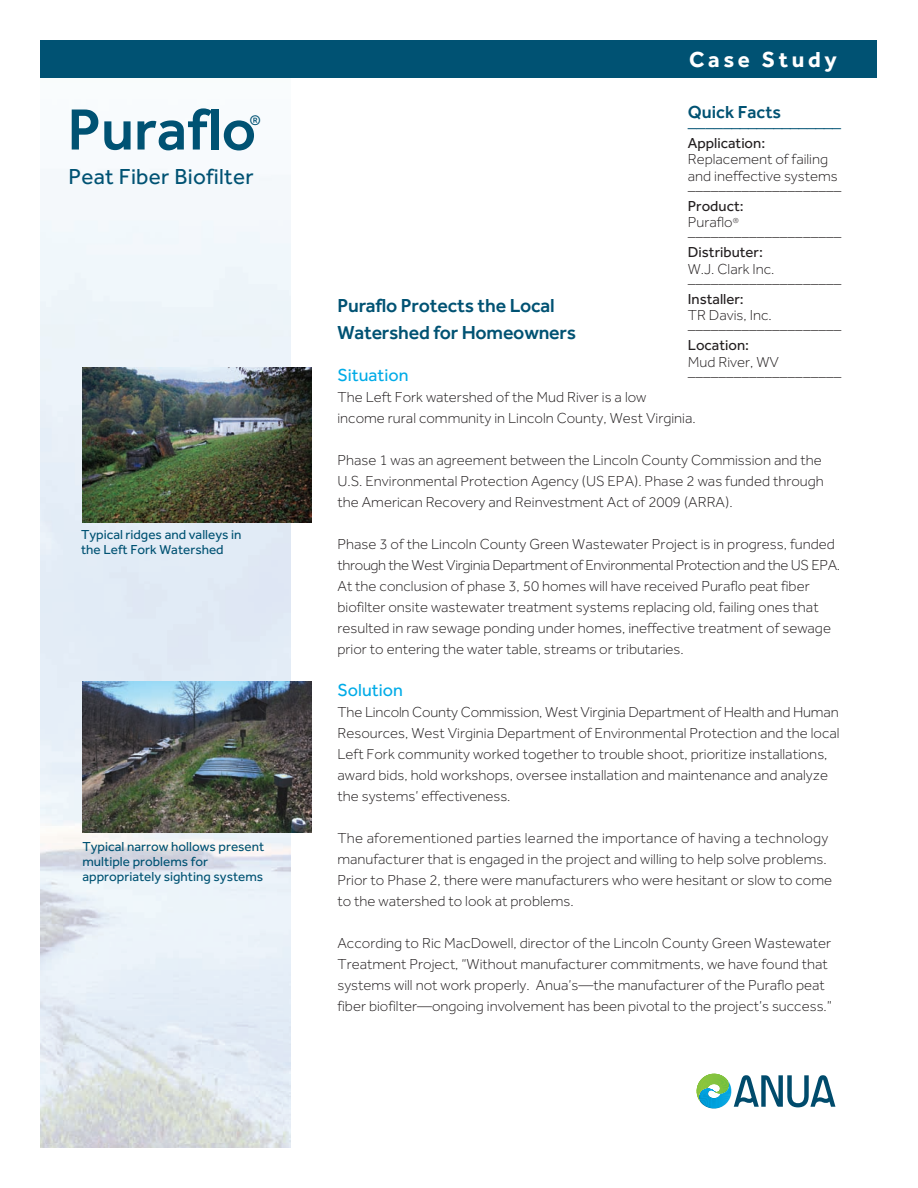
<style>
.page{position:relative;width:918px;height:1188px;background:#fff}
.page>*{position:absolute;margin:0;border:0;box-sizing:border-box;transform-origin:0 0}
.t1{font:500 60px "Effra";color:#005273}
.t2{font:22.5px "Effra";letter-spacing:.01em;color:#005273}
.t3{font:700 22.5px "Effra";letter-spacing:.165em;color:#fff}
.t4{font:500 19.5px/27px "Effra";letter-spacing:-.01em;color:#005273}
.t5{font:500 18px "Effra";color:#005273}
.t6{font:18px "Effra";color:#00abe7}
.t7{font:300 15px/21px "Effra";color:#231f20}
.t8{font:15px/16.5px "Effra";color:#231f20}
.t9{font:14.25px "Effra";color:#005273}
.t10{font:13.5px/15px "Effra";color:#005273}
.s1{font-weight:300}
</style>
<div class="page">
<img style="left:40px;top:169px;width:250px;height:978px">
<div style="left:40px;top:40px;width:837px;height:38px;background:#005273"></div>
<svg style="left:697px;top:1074px;width:138px;height:35px"></svg>
<img style="left:82px;top:367px;width:230px;height:155px">
<img style="left:82px;top:682px;width:230px;height:151px">
<h1 class="t1" style="left:68px;top:94px;width:190px">Puraflo</h1>
<p class="t9" style="left:250px;top:112px;width:13px">®</p>
<h2 class="t2" style="left:69px;top:163px;width:187px">Peat Fiber Biofilter</h2>
<p class="t10" style="left:81px;top:527px;width:162px">Typical ridges and valleys in the Left Fork Watershed</p>
<p class="t10" style="left:82px;top:838px;width:183px">Typical narrow hollows present multiple problems for appropriately sighting systems</p>
<h2 class="t3" style="left:689px;top:46px;width:149px">Case Study</h2>
<p class="t5" style="left:688px;top:101px;width:95px">Quick Facts</p>
<p class="t5" style="left:688px;top:110px;width:155px">__________________</p>
<p class="t8" style="left:688px;top:134px;width:79px">Application:</p>
<p class="t7" style="left:688px;top:151px;width:151px;line-height:16.5px">Replacement of failing and ineffective systems</p>
<p class="t7" style="left:688px;top:174px;width:155px">____________________</p>
<p class="t8" style="left:688px;top:197px;width:57px">Product:<br><span class="s1">Puraflo</span><sup>®</sup></p>
<p class="t7" style="left:688px;top:221px;width:155px">____________________</p>
<p class="t8" style="left:688px;top:244px;width:77px">Distributer:</p>
<p class="t7" style="left:688px;top:258px;width:88px">W.J. Clark Inc.</p>
<p class="t7" style="left:688px;top:267px;width:155px">____________________</p>
<p class="t8" style="left:688px;top:290px;width:57px">Installer:</p>
<p class="t7" style="left:688px;top:305px;width:85px">TR Davis, Inc.</p>
<p class="t7" style="left:688px;top:314px;width:155px">____________________</p>
<p class="t8" style="left:688px;top:337px;width:63px">Location:</p>
<p class="t7" style="left:688px;top:351px;width:93px">Mud River, WV</p>
<p class="t7" style="left:688px;top:360px;width:155px">____________________</p>
<h3 class="t4" style="left:338px;top:292px;width:240px">Puraflo Protects the Local<br>Watershed for Homeowners</h3>
<p class="t6" style="left:338px;top:364px;width:73px">Situation</p>
<p class="t7" style="left:338px;top:386px;width:360px">The Left Fork watershed of the Mud River is a low income rural community in Lincoln County, West Virginia.</p>
<p class="t7" style="left:338px;top:449px;width:488px">Phase 1 was an agreement between the Lincoln County Commission and the<br>U.S. Environmental Protection Agency (US EPA). Phase 2 was funded through the American Recovery and Reinvestment Act of 2009 (ARRA).</p>
<p class="t7" style="left:338px;top:533px;width:504px">Phase 3 of the Lincoln County Green Wastewater Project is in progress, funded through the West Virginia Department of Environmental Protection and the US EPA.<br>At the conclusion of phase 3, 50 homes will have received Puraflo peat fiber biofilter onsite wastewater treatment systems replacing old, failing ones that resulted in raw sewage ponding under homes, ineffective treatment of sewage prior to entering the water table, streams or tributaries.</p>
<p class="t6" style="left:338px;top:679px;width:67px">Solution</p>
<p class="t7" style="left:338px;top:701px;width:504px">The Lincoln County Commission, West Virginia Department of Health and Human Resources, West Virginia Department of Environmental Protection and the local Left Fork community worked together to trouble shoot, prioritize installations, award bids, hold workshops, oversee installation and maintenance and analyze the systems’ effectiveness.</p>
<p class="t7" style="left:337px;top:827px;width:496px">The aforementioned parties learned the importance of having a technology manufacturer that is engaged in the project and willing to help solve problems.<br>Prior to Phase 2, there were manufacturers who were hesitant or slow to come to the watershed to look at problems.</p>
<p class="t7" style="left:337px;top:932px;width:496px">According to Ric MacDowell, director of the Lincoln County Green Wastewater Treatment Project, “Without manufacturer commitments, we have found that systems will not work properly. Anua’s—the manufacturer of the Puraflo peat fiber biofilter—ongoing involvement has been pivotal to the project’s success.”</p>
</div>
